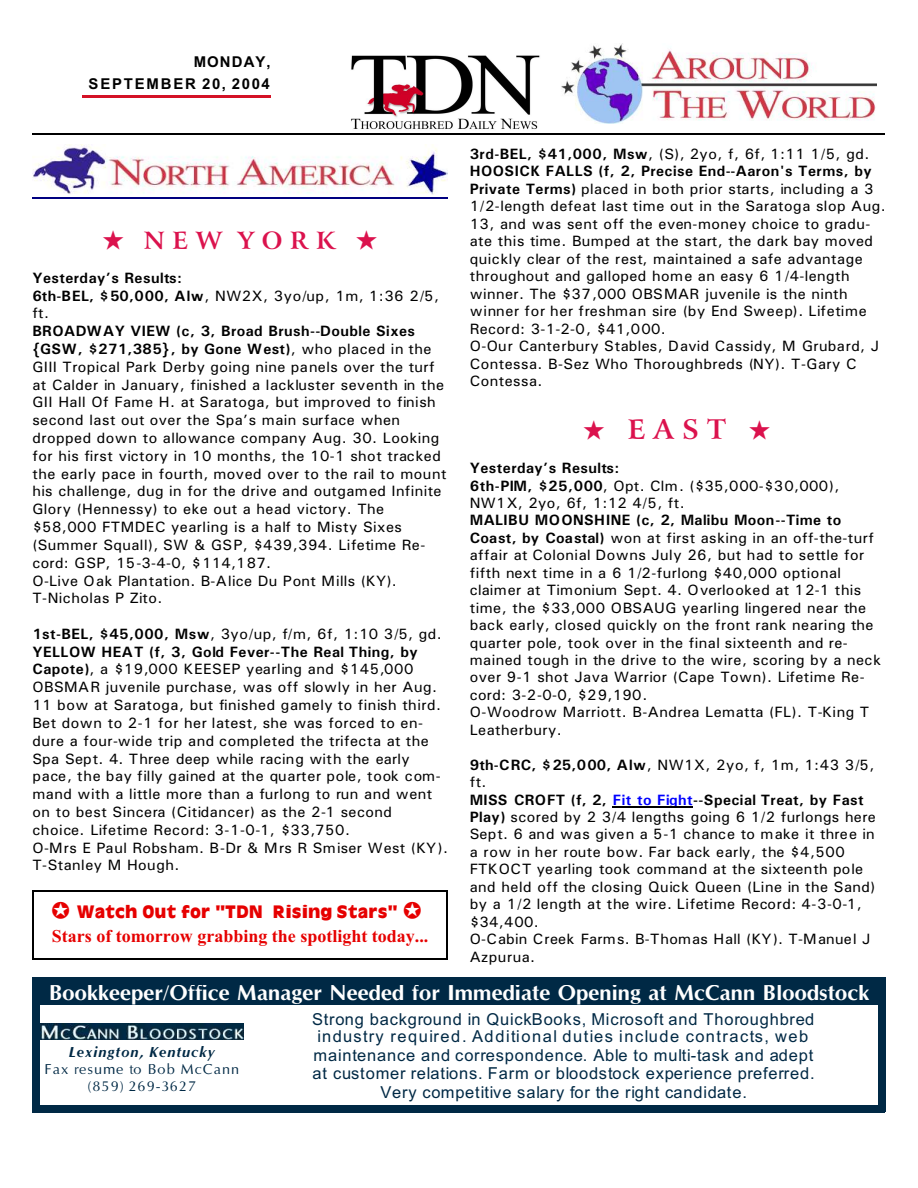
<style>
.page{position:relative;width:918px;height:1188px;background:#fff}
.page>*{position:absolute;margin:0;border:0;box-sizing:border-box;transform-origin:0 0}
.t1{font:700 27px "Arrus BT";color:#db124d}
.t2{font:700 24px "Arrus BT";letter-spacing:.315em;color:#db124d}
.t3{font:700 22.35px "Optane";letter-spacing:-.005em;color:#fff}
.t4{font:700 18px "Times New Roman";color:#e60000}
.t5{font:900 18px "Antiquarian";letter-spacing:.005em;color:#e60000}
.t6{font:16.5px/18.3px "Arial";letter-spacing:.05em;color:#002945;text-align:center}
.t7{font:15px/17.4px "Univers";letter-spacing:.03em;color:#000}
.t8{font:700 15px/17.9px "Univers";letter-spacing:.03em;color:#000}
.t9{font:15px/16.8px "Optane";letter-spacing:.06em;color:#002945;text-align:center}
.t10{font:700 15px/21.3px "Arial";letter-spacing:.11em;color:#000;text-align:right}
.t11{font:italic 700 15px "Optane";letter-spacing:.055em;color:#002945}
.s1{font-weight:400}
.s2{font-weight:700}
.s3{font-style:italic}
.s4{font-weight:700;color:#00f}
</style>
<div class="page">
<img style="left:40px;top:1023px;width:204px;height:17px">
<div style="left:40px;top:985px;width:838px;height:20px;background:#002945"></div>
<div style="left:32px;top:977px;width:8px;height:135px;background:#002945"></div>
<div style="left:878px;top:977px;width:7px;height:135px;background:#002945"></div>
<div style="left:32px;top:977px;width:853px;height:8px;background:#002945"></div>
<div style="left:32px;top:1105px;width:853px;height:7px;background:#002945"></div>
<hr style="left:82px;top:96px;width:189px;height:2px;background:#d41226">
<img style="left:561px;top:44px;width:315px;height:79px">
<img style="left:351px;top:55px;width:189px;height:75px">
<hr style="left:32px;top:133px;width:853px;height:2px;background:#000">
<img style="left:32px;top:145px;width:416px;height:49px">
<hr style="left:32px;top:197px;width:416px;height:2px;background:#000080">
<hr style="left:613px;top:806px;width:80px;height:1px;background:#000">
<hr style="left:32px;top:890px;width:2px;height:70px;background:#000">
<hr style="left:447px;top:890px;width:1px;height:70px;background:#000">
<hr style="left:32px;top:890px;width:416px;height:2px;background:#000">
<hr style="left:32px;top:959px;width:416px;height:1px;background:#000">
<p class="t10" style="left:89px;top:53px;width:184px">MONDAY,<br>SEPTEMBER 20, 2004</p>
<h2 class="t2" style="left:103px;top:231px;width:276px">★ NEW YORK ★</h2>
<p class="t8" style="left:32px;top:270px;width:408px">Yesterday’s Results:<br>6th-BEL, $50,000, Alw<span class="s1">, NW2X, 3yo/up, 1m, 1:36 2/5, ft.</span></p>
<p class="t7" style="left:32px;top:323px;width:416px;line-height:17.9px"><span class="s2">BROADWAY VIEW (c, 3, Broad Brush--Double Sixes {GSW, $271,385}, by Gone West)</span>, who placed in the GIII Tropical Park Derby going nine panels over the turf at Calder in January, finished a lackluster seventh in the GII Hall Of Fame H. at Saratoga, but improved to finish second last out over the Spa’s main surface when dropped down to allowance company Aug. 30. Looking for his first victory in 10 months, the 10-1 shot tracked the early pace in fourth, moved over to the rail to mount his challenge, dug in for the drive and outgamed Infinite Glory (Hennessy) to eke out a head victory. The $58,000 FTMDEC yearling is a half to Misty Sixes (Summer Squall), SW &amp; GSP, $439,394. Lifetime Re&shy;cord: GSP, 15-3-4-0, $114,187.<br>O-Live Oak Plantation. B-Alice Du Pont Mills (KY).<br>T-Nicholas P Zito.</p>
<p class="t7" style="left:32px;top:626px;width:417px;line-height:17.9px"><span class="s2">1st-BEL, $45,000, Msw</span>, 3yo/up, f/m, 6f, 1:10 3/5, gd.<br><span class="s2">YELLOW HEAT (f, 3, Gold Fever--The Real Thing, by Capote)</span>, a $19,000 KEESEP yearling and $145,000<br>OBSMAR juvenile purchase, was off slowly in her Aug.<br>11 bow at Saratoga, but finished gamely to finish third.<br>Bet down to 2-1 for her latest, she was forced to en&shy;dure a four-wide trip and completed the trifecta at the Spa Sept. 4. Three deep while racing with the early pace, the bay filly gained at the quarter pole, took com&shy;mand with a little more than a furlong to run and went on to best Sincera (Citidancer) as the 2-1 second choice. Lifetime Record: 3-1-0-1, $33,750.<br>O-Mrs E Paul Robsham. B-Dr &amp; Mrs R Smiser West (KY).<br>T-Stanley M Hough.</p>
<p class="t5" style="left:77px;top:904px;width:322px">Watch Out for “<span class="s3">TDN</span> Rising Stars”</p>
<p class="t4" style="left:52px;top:930px;width:378px">Stars of tomorrow grabbing the spotlight today...</p>
<p class="t7" style="left:470px;top:147px;width:418px"><span class="s2">3rd-BEL, $41,000, Msw</span>, (S), 2yo, f, 6f, 1:11 1/5, gd.<br><span class="s2">HOOSICK FALLS (f, 2, Precise End--Aaron's Terms, by Private Terms)</span> placed in both prior starts, including a 3<br>1/2-length defeat last time out in the Saratoga slop Aug.<br>13, and was sent off the even-money choice to gradu&shy;ate this time. Bumped at the start, the dark bay moved quickly clear of the rest, maintained a safe advantage throughout and galloped home an easy 6 1/4-length winner. The $37,000 OBSMAR juvenile is the ninth winner for her freshman sire (by End Sweep). Lifetime Record: 3-1-2-0, $41,000.<br>O-Our Canterbury Stables, David Cassidy, M Grubard, J Contessa. B-Sez Who Thoroughbreds (NY). T-Gary C Contessa.</p>
<h1 class="t1" style="left:583px;top:418px;width:189px">★ EAST ★</h1>
<p class="t7" style="left:470px;top:461px;width:371px"><span class="s2">Yesterday’s Results:<br>6th-PIM, $25,000</span>, Opt. Clm. ($35,000-$30,000),<br>NW1X, 2yo, 6f, 1:12 4/5, ft.</p>
<p class="t7" style="left:470px;top:513px;width:413px"><span class="s2">MALIBU MOONSHINE (c, 2, Malibu Moon--Time to Coast, by Coastal)</span> won at first asking in an off-the-turf affair at Colonial Downs July 26, but had to settle for fifth next time in a 6 1/2-furlong $40,000 optional claimer at Timonium Sept. 4. Overlooked at 12-1 this time, the $33,000 OBSAUG yearling lingered near the back early, closed quickly on the front rank nearing the quarter pole, took over in the final sixteenth and re&shy;mained tough in the drive to the wire, scoring by a neck over 9-1 shot Java Warrior (Cape Town). Lifetime Re&shy;cord: 3-2-0-0, $29,190.<br>O-Woodrow Marriott. B-Andrea Lematta (FL). T-King T Leatherbury.</p>
<p class="t7" style="left:470px;top:757px;width:408px"><span class="s2">9th-CRC, $25,000, Alw</span>, NW1X, 2yo, f, 1m, 1:43 3/5, ft.<br><span class="s2">MISS CROFT (f, 2,</span> <span class="s4">Fit to Fight</span><span class="s2">--Special Treat, by Fast Play)</span> scored by 2 3/4 lengths going 6 1/2 furlongs here Sept. 6 and was given a 5-1 chance to make it three in a row in her route bow. Far back early, the $4,500<br>FTKOCT yearling took command at the sixteenth pole and held off the closing Quick Queen (Line in the Sand) by a 1/2 length at the wire. Lifetime Record: 4-3-0-1, $34,400.<br>O-Cabin Creek Farms. B-Thomas Hall (KY). T-Manuel J Azpurua.</p>
<h3 class="t3" style="left:49px;top:979px;width:822px">Bookkeeper/Office Manager Needed for Immediate Opening at McCann Bloodstock</h3>
<p class="t6" style="left:312px;top:1011px;width:504px">Strong background in QuickBooks, Microsoft and Thoroughbred industry required. Additional duties include contracts, web maintenance and correspondence. Able to multi-task and adept at customer relations. Farm or bloodstock experience preferred.<br>Very competitive salary for the right candidate.</p>
<p class="t11" style="left:69px;top:1043px;width:148px">Lexington, Kentucky</p>
<p class="t9" style="left:45px;top:1060px;width:196px">Fax resume to Bob McCann (859) 269-3627</p>
</div>
